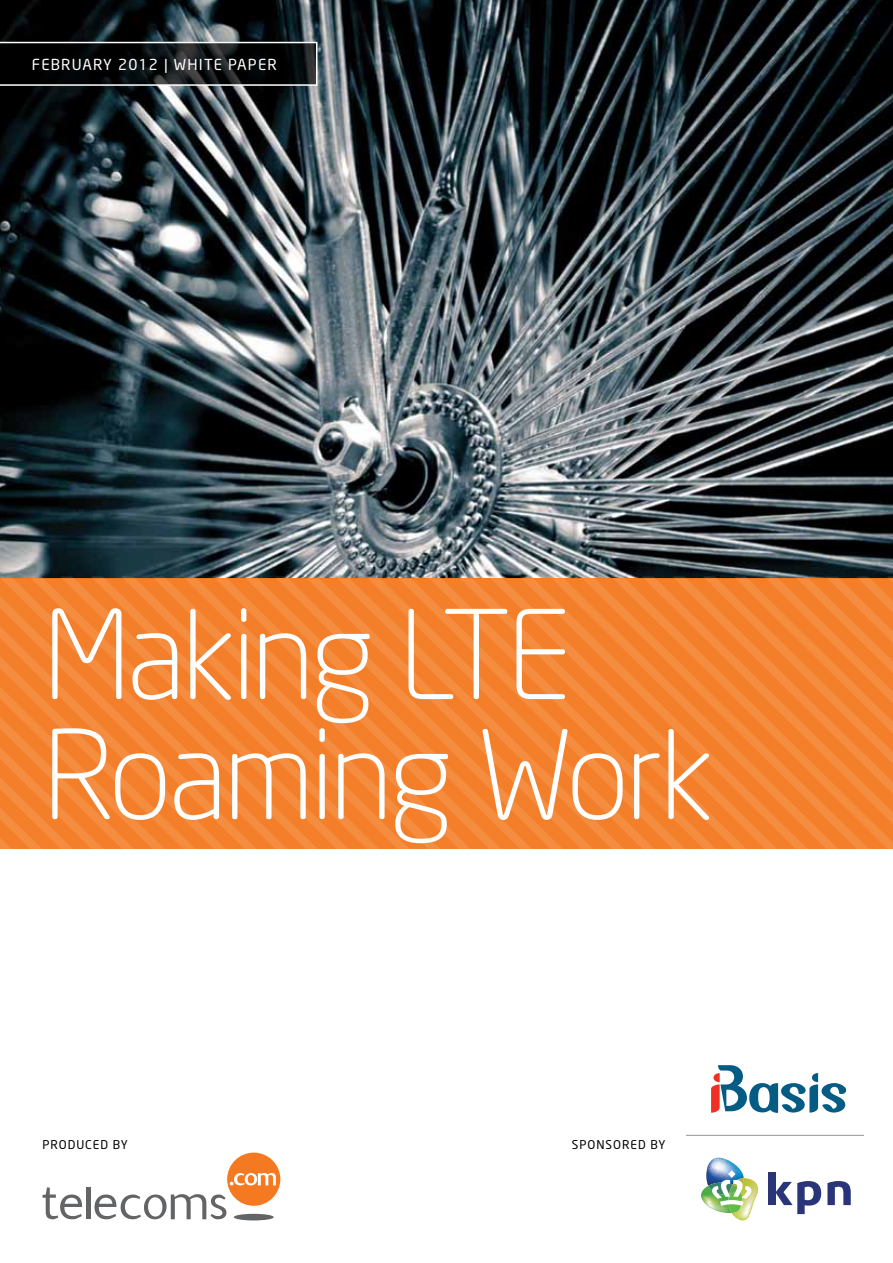
<style>
.page{position:relative;width:893px;height:1263px;background:#fff}
.page>*{position:absolute;margin:0;border:0;box-sizing:border-box;transform-origin:0 0}
.t1{font:300 121.5px/120px "Neo Sans";letter-spacing:-.035em;color:#fff}
.t2{font:15px "Neo Sans";letter-spacing:.08em;color:#fff}
.t3{font:12px "Neo Sans";letter-spacing:.08em;color:#000}
</style>
<div class="page">
<img style="left:0;top:0;width:893px;height:576px">
<svg style="left:0;top:576px;width:893px;height:273px;background:#f38433"></svg>
<div style="left:234px;top:1214px;width:40px;height:6px;background:#636466;border-radius:50%"></div>
<svg style="left:43px;top:1187px;width:39px;height:32px"></svg>
<hr style="left:86px;top:1187px;width:4px;height:32px;background:#636466">
<svg style="left:94px;top:1194px;width:132px;height:25px"></svg>
<div style="left:227px;top:1152px;width:53px;height:54px;background:#f47920;border-radius:50%"></div>
<svg style="left:230px;top:1173px;width:46px;height:12px"></svg>
<hr style="left:686px;top:1135px;width:177px;height:1px;background:#939598">
<svg style="left:711px;top:1065px;width:135px;height:48px"></svg>
<svg style="left:827px;top:1181px;width:24px;height:24px"></svg>
<div style="left:768px;top:1173px;width:7px;height:32px;background:#293578"></div>
<svg style="left:775px;top:1181px;width:46px;height:33px"></svg>
<img style="left:701px;top:1158px;width:57px;height:62px">
<svg style="left:0;top:42px;width:317px;height:44px;background:#1a1c1d"></svg>
<p class="t2" style="left:32px;top:55px;width:20px">FEBRU</p>
<p class="t2" style="left:83px;top:55px;width:176px">ARY 2012 | WHITE PAPER</p>
<h1 class="t1" style="left:43px;top:594px;width:673px">Making LTE<br>Roaming Work</h1>
<p class="t3" style="left:43px;top:1137px;width:87px">PRODUCED BY</p>
<p class="t3" style="left:572px;top:1137px;width:95px">SPONSORED BY</p>
</div>
